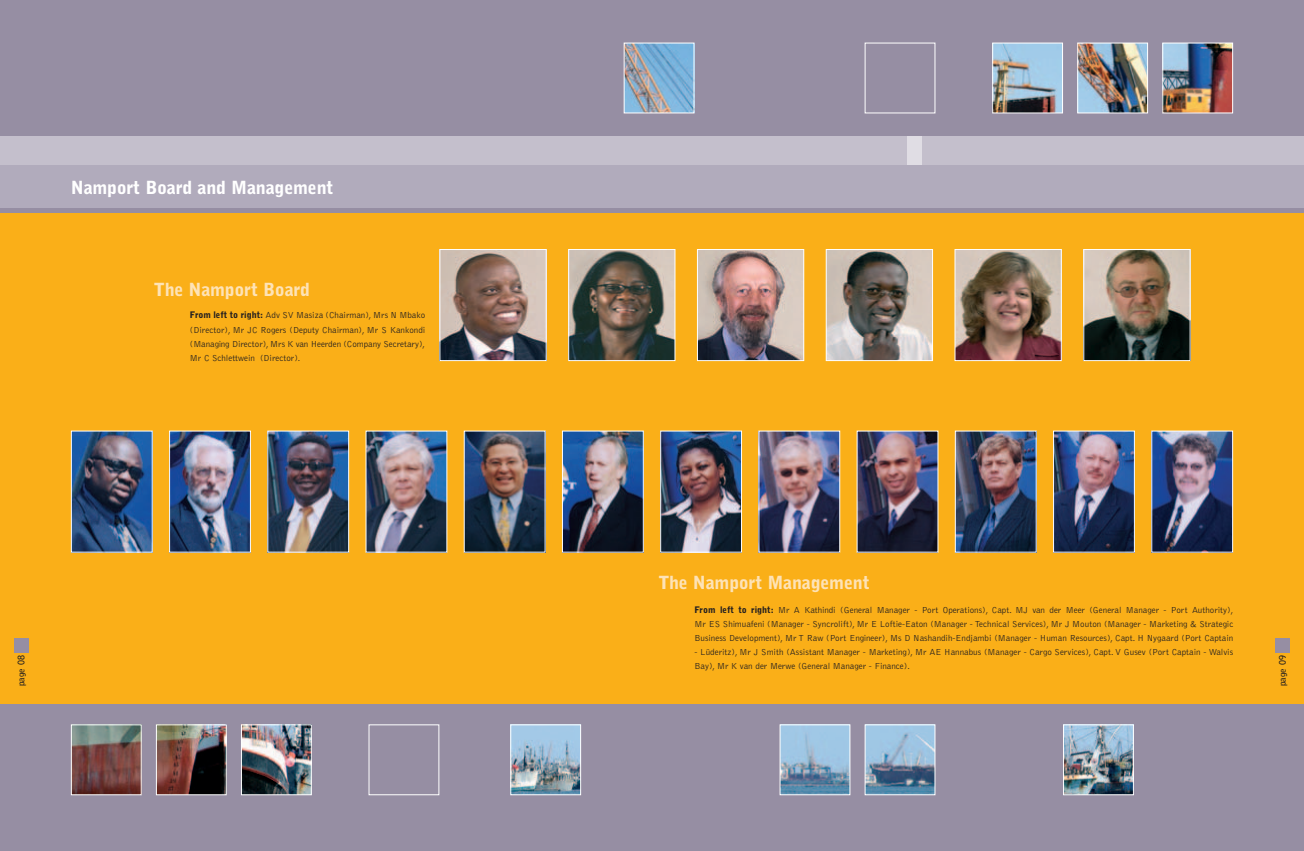
<style>
.page{position:relative;width:1304px;height:851px;background:#fff}
.page>*{position:absolute;margin:0;border:0;box-sizing:border-box;transform-origin:0 0}
.t1{font:900 18px "Bell Gothic";letter-spacing:-.01em;color:#fee3b7}
.t2{font:900 18px "Bell Gothic";letter-spacing:-.01em;color:#fff}
.t3{font:300 9px/14px "Bell Gothic";color:#231f20;text-align:justify}
.t4{font:700 9px "Bell Gothic";color:#231f20}
.s1{font-weight:900}
</style>
<div class="page">
<div style="left:652px;top:0;width:652px;height:850px;background:#968ea3"></div>
<div style="left:652px;top:213px;width:652px;height:490px;background:#faaf18"></div>
<div style="left:1276px;top:638px;width:14px;height:14px;background:#968ea3"></div>
<div style="left:0;top:0;width:652px;height:850px;background:#968ea3"></div>
<div style="left:0;top:213px;width:652px;height:490px;background:#faaf18"></div>
<div style="left:0;top:165px;width:1304px;height:42px;background:#b1abbc"></div>
<div style="left:0;top:136px;width:1304px;height:29px;background:#c4bfcc"></div>
<div style="left:14px;top:638px;width:14px;height:14px;background:#968ea3"></div>
<div style="left:907px;top:136px;width:14px;height:29px;background:#e0dde4"></div>
<img style="left:73px;top:432px;width:78px;height:118px">
<div style="left:71px;top:430px;width:82px;height:122px;border:1px solid #fff"></div>
<img style="left:171px;top:432px;width:78px;height:118px">
<div style="left:169px;top:430px;width:82px;height:122px;border:1px solid #fff"></div>
<img style="left:269px;top:432px;width:78px;height:118px">
<div style="left:267px;top:430px;width:82px;height:122px;border:1px solid #fff"></div>
<img style="left:368px;top:432px;width:77px;height:118px">
<img style="left:466px;top:432px;width:78px;height:118px">
<img style="left:564px;top:432px;width:78px;height:118px">
<div style="left:562px;top:430px;width:82px;height:122px;border:1px solid #fff"></div>
<img style="left:662px;top:432px;width:78px;height:118px">
<div style="left:660px;top:430px;width:82px;height:122px;border:1px solid #fff"></div>
<img style="left:760px;top:432px;width:78px;height:118px">
<div style="left:758px;top:430px;width:82px;height:122px;border:1px solid #fff"></div>
<img style="left:859px;top:432px;width:77px;height:118px">
<img style="left:957px;top:432px;width:78px;height:118px">
<div style="left:955px;top:430px;width:82px;height:122px;border:1px solid #fff"></div>
<img style="left:1055px;top:432px;width:78px;height:118px">
<div style="left:1053px;top:430px;width:82px;height:122px;border:1px solid #fff"></div>
<img style="left:1153px;top:432px;width:78px;height:118px">
<div style="left:1151px;top:430px;width:82px;height:122px;border:1px solid #fff"></div>
<div style="left:865px;top:43px;width:70px;height:70px;border:1px solid #fff"></div>
<img style="left:994px;top:45px;width:67px;height:66px">
<div style="left:992px;top:43px;width:71px;height:70px;border:1px solid #fff"></div>
<img style="left:1079px;top:45px;width:67px;height:66px">
<div style="left:1077px;top:43px;width:71px;height:70px;border:1px solid #fff"></div>
<img style="left:1164px;top:45px;width:67px;height:66px">
<div style="left:1162px;top:43px;width:71px;height:70px;border:1px solid #fff"></div>
<img style="left:626px;top:45px;width:66px;height:66px">
<div style="left:624px;top:43px;width:70px;height:70px;border:1px solid #fff"></div>
<img style="left:73px;top:726px;width:67px;height:67px">
<div style="left:71px;top:724px;width:71px;height:71px;border:1px solid #fff"></div>
<img style="left:158px;top:726px;width:67px;height:67px">
<div style="left:156px;top:724px;width:71px;height:71px;border:1px solid #fff"></div>
<img style="left:243px;top:726px;width:67px;height:67px">
<div style="left:241px;top:724px;width:71px;height:71px;border:1px solid #fff"></div>
<div style="left:369px;top:724px;width:70px;height:71px;border:1px solid #fff"></div>
<img style="left:1065px;top:726px;width:67px;height:67px">
<div style="left:1063px;top:724px;width:71px;height:71px;border:1px solid #fff"></div>
<img style="left:512px;top:726px;width:67px;height:67px">
<div style="left:510px;top:724px;width:71px;height:71px;border:1px solid #fff"></div>
<img style="left:782px;top:726px;width:66px;height:67px">
<div style="left:780px;top:724px;width:70px;height:71px;border:1px solid #fff"></div>
<img style="left:867px;top:726px;width:66px;height:67px">
<div style="left:865px;top:724px;width:70px;height:71px;border:1px solid #fff"></div>
<img style="left:441px;top:251px;width:104px;height:108px">
<div style="left:439px;top:249px;width:108px;height:112px;border:1px solid #fff"></div>
<img style="left:570px;top:251px;width:103px;height:108px">
<div style="left:568px;top:249px;width:107px;height:112px;border:1px solid #fff"></div>
<img style="left:699px;top:251px;width:103px;height:108px">
<div style="left:697px;top:249px;width:107px;height:112px;border:1px solid #fff"></div>
<img style="left:828px;top:251px;width:103px;height:108px">
<div style="left:826px;top:249px;width:107px;height:112px;border:1px solid #fff"></div>
<img style="left:956px;top:251px;width:104px;height:108px">
<div style="left:954px;top:249px;width:108px;height:112px;border:1px solid #fff"></div>
<img style="left:1085px;top:251px;width:104px;height:108px">
<div style="left:1083px;top:249px;width:108px;height:112px;border:1px solid #fff"></div>
<h1 class="t2" style="left:71px;top:180px;width:264px">Namport Board and Management</h1>
<h1 class="t1" style="left:154px;top:282px;width:158px">The Namport Board</h1>
<p class="t3" style="left:190px;top:309px;width:237px"><span class="s1">From left to right:</span> Adv SV Masiza (Chairman), Mrs N Mbako (Director), Mr JC Rogers (Deputy Chairman), Mr S Kankondi (Managing Director), Mrs K van Heerden (Company Secretary), Mr C Schlettwein (Director).</p>
<h1 class="t1" style="left:658px;top:575px;width:213px">The Namport Management</h1>
<p class="t3" style="left:694px;top:603px;width:540px"><span class="s1">From left to right:</span> Mr A Kathindi (General Manager - Port Operations), Capt. MJ van der Meer (General Manager - Port Authority), Mr ES Shimuafeni (Manager - Syncrolift), Mr E Loftie-Eaton (Manager - Technical Services), Mr J Mouton (Manager - Marketing &amp; Strategic Business Development), Mr T Raw (Port Engineer), Ms D Nashandih-Endjambi (Manager - Human Resources), Capt. H Nygaard (Port Captain</p>
<p class="t3" style="left:694px;top:645px;width:540px">- Lüderitz), Mr J Smith (Assistant Manager - Marketing), Mr AE Hannabus (Manager - Cargo Services), Capt. V Gusev (Port Captain - Walvis<br>Bay), Mr K van der Merwe (General Manager - Finance).</p>
<p class="t4" style="left:18px;top:686px;width:32px;rotate:-90deg">page 08</p>
<p class="t4" style="left:1279px;top:686px;width:32px;rotate:-90deg">page 09</p>
</div>
